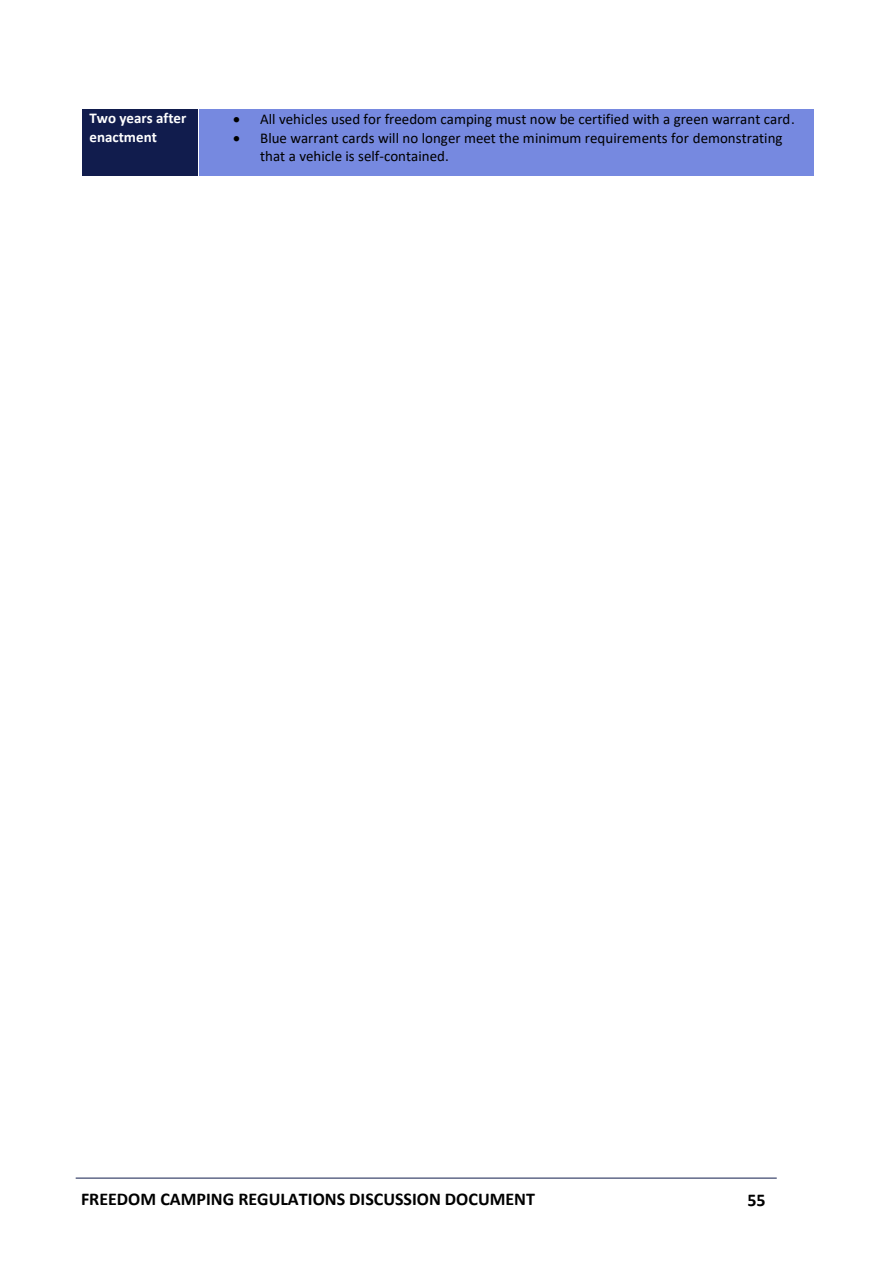
<style>
.page{position:relative;width:893px;height:1263px;background:#fff}
.page>*{position:absolute;margin:0;border:0;box-sizing:border-box;transform-origin:0 0}
.t1{font:700 18px "Calibri";color:#000}
.t2{font:15px/18.3px "Calibri";color:#000}
.t3{font:700 15px/18.3px "Calibri";color:#fff}
</style>
<div class="page">
<hr style="left:76px;top:1178px;width:701px;height:1px;background:#111c4d">
<div style="left:82px;top:109px;width:116px;height:67px;background:#111c4d"></div>
<div style="left:198px;top:109px;width:616px;height:67px;background:#7689e0"></div>
<hr style="left:198px;top:109px;width:1px;height:67px;background:#fff">
<p class="t3" style="left:90px;top:109px;width:98px">Two years after enactment</p>
<p class="t2" style="left:233px;top:109px;width:563px">• All vehicles used for freedom camping must now be certified with a green warrant card.</p>
<p class="t2" style="left:260px;top:128px;width:524px;text-indent:-27px">• Blue warrant cards will no longer meet the minimum requirements for demonstrating that a vehicle is self-contained.</p>
<p class="t1" style="left:81px;top:1186px;width:455px">FREEDOM CAMPING REGULATIONS DISCUSSION DOCUMENT</p>
<p class="t1" style="left:747px;top:1187px;width:20px">55</p>
</div>
